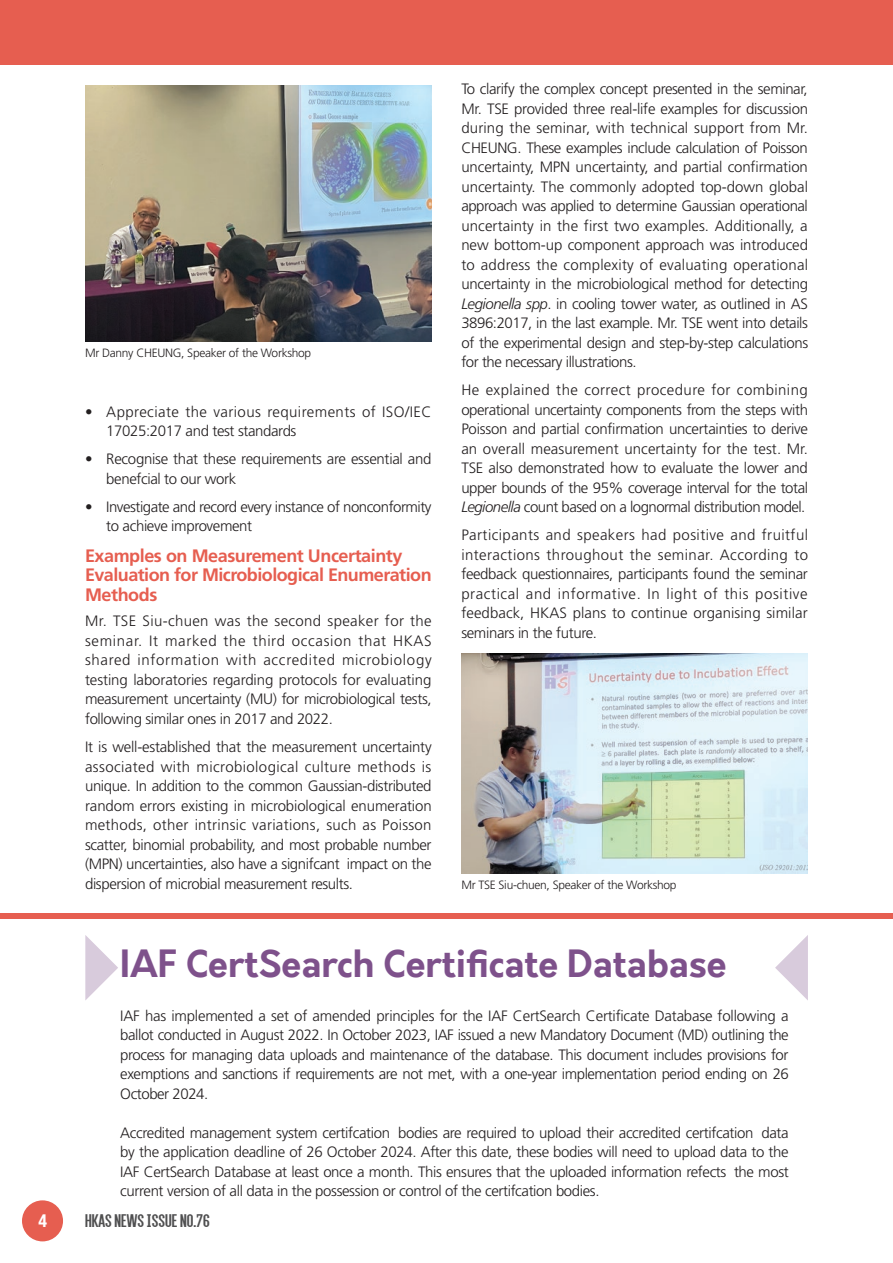
<style>
.page{position:relative;width:893px;height:1263px;background:#fff}
.page>*{position:absolute;margin:0;border:0;box-sizing:border-box;transform-origin:0 0}
.t1{font:700 36px "Cello Sans";color:#7e518b}
.t2{font:19.5px "Alegre Sans";color:#4f4f50}
.t3{font:700 18px/19.5px "Frutiger LT Std";letter-spacing:-.03em;color:#e65e50}
.t4{font:700 condensed 18px "Helvetica Neue";color:#fff}
.t5{font:300 15px/19.5px "Frutiger LT Std";letter-spacing:-.025em;color:#231f20;text-align:justify}
.t6{font:300 15px/19.5px "Frutiger LT Std";letter-spacing:.03em;color:#231f20}
.t7{font:300 12px "Frutiger LT Std";letter-spacing:-.025em;color:#231f20}
.s1{font-style:italic}
</style>
<div class="page">
<div style="left:0;top:0;width:893px;height:65px;background:#e65e50"></div>
<div style="left:0;top:913px;width:893px;height:5px;background:#e65e50"></div>
<img style="left:85px;top:85px;width:347px;height:257px">
<svg style="left:85px;top:935px;width:33px;height:65px"></svg>
<img style="left:461px;top:654px;width:347px;height:219px">
<svg style="left:775px;top:935px;width:33px;height:65px"></svg>
<div style="left:22px;top:1200px;width:41px;height:41px;background:#e65e50;border-radius:50%"></div>
<p class="t4" style="left:39px;top:1206px;width:10px">4</p>
<p class="t7" style="left:85px;top:346px;width:228px">Mr Danny CHEUNG, Speaker of the Workshop</p>
<p class="t6" style="left:106px;top:402px;width:327px;text-indent:-21px">• Appreciate the various requirements of ISO/IEC<br>17025:2017 and test standards</p>
<p class="t5" style="left:106px;top:450px;width:327px;text-indent:-21px">• Recognise that these requirements are essential and benefcial to our work</p>
<p class="t5" style="left:106px;top:497px;width:327px;text-indent:-21px">• Investigate and record every instance of nonconformity to achieve improvement</p>
<p class="t3" style="left:85px;top:546px;width:348px">Examples on Measurement Uncertainty<br>Evaluation for Microbiological Enumeration<br>Methods</p>
<p class="t5" style="left:85px;top:612px;width:348px">Mr. TSE Siu-chuen was the second speaker for the seminar. It marked the third occasion that HKAS shared information with accredited microbiology testing laboratories regarding protocols for evaluating measurement uncertainty (MU) for microbiological tests, following similar ones in 2017 and 2022.</p>
<p class="t5" style="left:85px;top:737px;width:348px">It is well-established that the measurement uncertainty associated with microbiological culture methods is unique. In addition to the common Gaussian-distributed random errors existing in microbiological enumeration methods, other intrinsic variations, such as Poisson scatter, binomial probability, and most probable number (MPN) uncertainties, also have a signifcant impact on the dispersion of microbial measurement results.</p>
<p class="t5" style="left:461px;top:80px;width:348px">To clarify the complex concept presented in the seminar, Mr. TSE provided three real-life examples for discussion during the seminar, with technical support from Mr.<br>CHEUNG. These examples include calculation of Poisson uncertainty, MPN uncertainty, and partial confirmation uncertainty. The commonly adopted top-down global approach was applied to determine Gaussian operational uncertainty in the first two examples. Additionally, a new bottom-up component approach was introduced to address the complexity of evaluating operational uncertainty in the microbiological method for detecting <span class="s1">Legionella spp</span>. in cooling tower water, as outlined in AS 3896:2017, in the last example. Mr. TSE went into details of the experimental design and step-by-step calculations for the necessary illustrations.</p>
<p class="t5" style="left:461px;top:381px;width:348px">He explained the correct procedure for combining operational uncertainty components from the steps with Poisson and partial confirmation uncertainties to derive an overall measurement uncertainty for the test. Mr.<br>TSE also demonstrated how to evaluate the lower and upper bounds of the 95% coverage interval for the total <span class="s1">Legionella</span> count based on a lognormal distribution model.</p>
<p class="t5" style="left:461px;top:526px;width:348px">Participants and speakers had positive and fruitful interactions throughout the seminar. According to feedback questionnaires, participants found the seminar practical and informative. In light of this positive feedback, HKAS plans to continue organising similar seminars in the future.</p>
<p class="t7" style="left:461px;top:878px;width:217px">Mr TSE Siu-chuen, Speaker of the Workshop</p>
<h2 class="t1" style="left:120px;top:937px;width:608px">IAF CertSearch Certificate Database</h2>
<p class="t5" style="left:120px;top:1006px;width:670px">IAF has implemented a set of amended principles for the IAF CertSearch Certificate Database following a ballot conducted in August 2022. In October 2023, IAF issued a new Mandatory Document (MD) outlining the process for managing data uploads and maintenance of the database. This document includes provisions for exemptions and sanctions if requirements are not met, with a one-year implementation period ending on 26<br>October 2024.</p>
<p class="t5" style="left:120px;top:1123px;width:670px">Accredited management system certifcation bodies are required to upload their accredited certifcation data by the application deadline of 26 October 2024. After this date, these bodies will need to upload data to the IAF CertSearch Database at least once a month. This ensures that the uploaded information refects the most current version of all data in the possession or control of the certifcation bodies.</p>
<h2 class="t2" style="left:85px;top:1209px;width:126px">HKAS NEWS ISSUE NO.76</h2>
</div>
